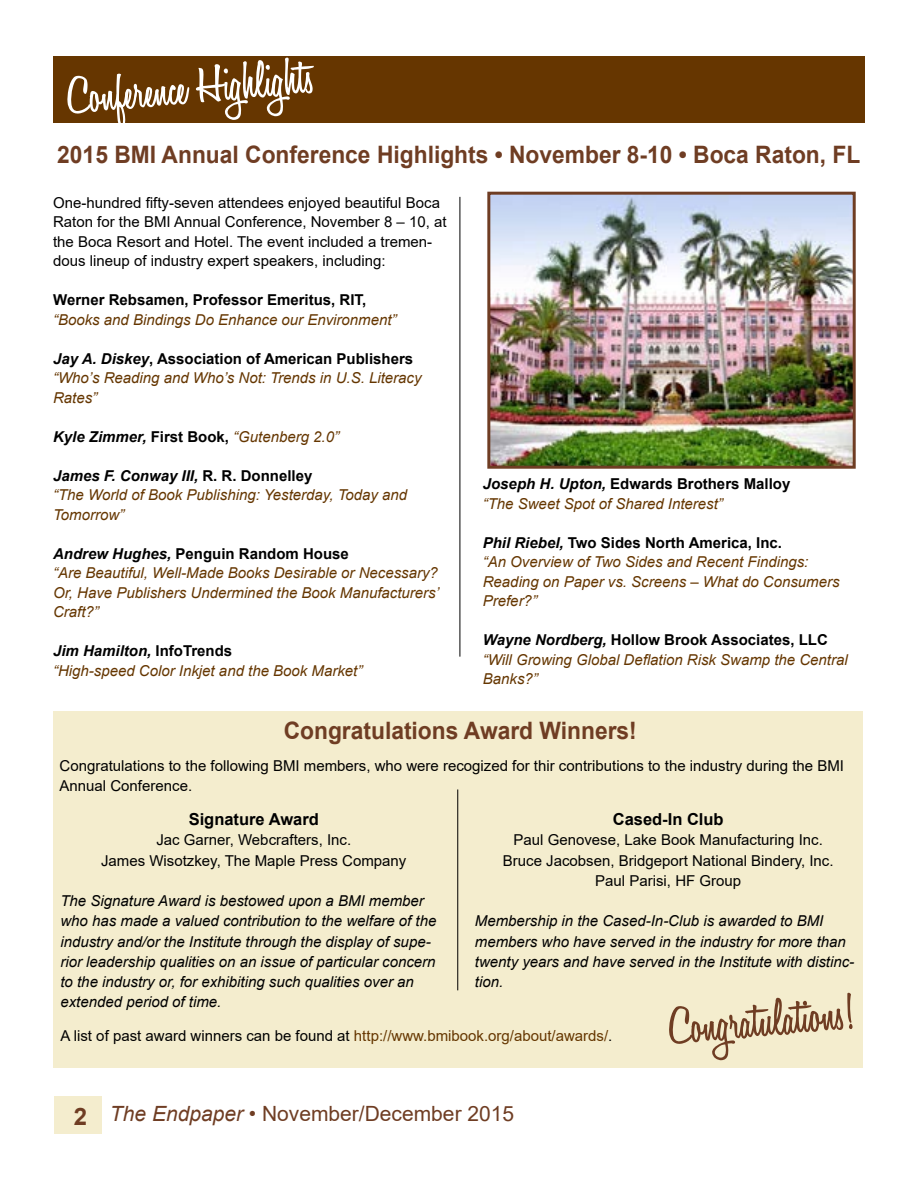
<style>
.page{position:relative;width:918px;height:1188px;background:#fff}
.page>*{position:absolute;margin:0;border:0;box-sizing:border-box;transform-origin:0 0}
.t1{font:600 54px "Honey Script";color:#fff}
.t2{font:600 54px "Honey Script";color:#6f3d23}
.t3{font:700 24px "Arial";color:#6f3d23;scale:.95 1}
.t4{font:21px "Arial";color:#6f3d23}
.t5{font:700 16.5px "Arial";color:#000}
.t6{font:italic 15px/19.5px "Arial";color:#653600}
.t7{font:15px/20.2px "Arial";color:#000}
.t8{font:italic 15px/20.2px "Arial";color:#000}
.t9{font:700 15px "Arial";color:#000}
.s1{font-weight:700;color:#000}
.s2{font-weight:700;font-style:normal;color:#000}
.s3{color:#653600}
.s4{font-weight:700;font-size:24px}
.s5{font-style:italic}
</style>
<div class="page">
<div style="left:54px;top:1096px;width:47px;height:38px;background:#f4edce"></div>
<div style="left:53px;top:56px;width:812px;height:67px;background:#663600"></div>
<div style="left:53px;top:712px;width:810px;height:356px;background:#f4edce"></div>
<hr style="left:460px;top:197px;width:1px;height:460px;background:#000">
<hr style="left:457px;top:789px;width:1px;height:201px;background:#000">
<img style="left:491px;top:196px;width:361px;height:269px">
<div style="left:487px;top:192px;width:369px;height:277px;border:3px solid #6f3d23"></div>
<h1 class="t1" style="left:64px;top:64px;width:248px;rotate:-5deg">Conference Highlights</h1>
<h2 class="t3" style="left:57px;top:137px;width:847px">2015 BMI Annual Conference Highlights • November 8-10 • Boca Raton, FL</h2>
<p class="t7" style="left:53px;top:193px;width:395px;line-height:19.5px">One-hundred fifty-seven attendees enjoyed beautiful Boca Raton for the BMI Annual Conference, November 8 – 10, at the Boca Resort and Hotel. The event included a tremen&shy;dous lineup of industry expert speakers, including:</p>
<p class="t9" style="left:53px;top:289px;width:315px">Werner Rebsamen, Professor Emeritus, RIT,</p>
<p class="t6" style="left:53px;top:310px;width:345px">“Books and Bindings Do Enhance our Environment”</p>
<p class="t6" style="left:53px;top:349px;width:370px"><span class="s1">Jay A. Diskey</span><span class="s2">, Association of American Publishers </span>“Who’s Reading and Who’s Not: Trends in U.S. Literacy<br>Rates”</p>
<p class="t6" style="left:53px;top:427px;width:287px"><span class="s1">Kyle Zimmer,</span> <span class="s2">First Book,</span> “Gutenberg 2.0”</p>
<p class="t6" style="left:53px;top:466px;width:356px"><span class="s1">James F. Conway III,</span> <span class="s2">R. R. Donnelley<br></span>“The World of Book Publishing: Yesterday, Today and<br>Tomorrow”</p>
<p class="t6" style="left:53px;top:544px;width:387px"><span class="s1">Andrew Hughes,</span> <span class="s2">Penguin Random House<br></span>“Are Beautiful, Well-Made Books Desirable or Necessary?<br>Or, Have Publishers Undermined the Book Manufacturers’ Craft?”</p>
<p class="t6" style="left:53px;top:641px;width:311px"><span class="s1">Jim Hamilton,</span> <span class="s2">InfoTrends<br></span>“High-speed Color Inkjet and the Book Market”</p>
<p class="t6" style="left:483px;top:475px;width:309px"><span class="s1">Joseph H. Upton,</span> <span class="s2">Edwards Brothers Malloy </span>“The Sweet Spot of Shared Interest”</p>
<p class="t6" style="left:483px;top:533px;width:358px"><span class="s1">Phil Riebel,</span> <span class="s2">Two Sides North America, Inc.<br></span>“An Overview of Two Sides and Recent Findings:<br>Reading on Paper vs. Screens – What do Consumers Prefer?”</p>
<p class="t6" style="left:483px;top:631px;width:366px"><span class="s1">Wayne Nordberg,</span> <span class="s2">Hollow Brook Associates, LLC </span>“Will Growing Global Deflation Risk Swamp the Central<br>Banks?”</p>
<h2 class="t3" style="left:284px;top:713px;width:373px">Congratulations Award Winners!</h2>
<p class="t7" style="left:60px;top:756px;width:786px">Congratulations to the following BMI members, who were recogized for thir contributions to the industry during the BMI<br>Annual Conference.</p>
<p class="t5" style="left:613px;top:808px;width:112px">Cased-In Club</p>
<p class="t7" style="left:503px;top:830px;width:332px;text-align:center">Paul Genovese, Lake Book Manufacturing Inc.<br>Bruce Jacobsen, Bridgeport National Bindery, Inc.<br>Paul Parisi, HF Group</p>
<p class="t8" style="left:475px;top:911px;width:381px">Membership in the Cased-In-Club is awarded to BMI members who have served in the industry for more than twenty years and have served in the Institute with distinc&shy;tion.</p>
<p class="t5" style="left:189px;top:808px;width:132px">Signature Award</p>
<p class="t7" style="left:101px;top:830px;width:307px;text-align:center">Jac Garner, Webcrafters, Inc.<br>James Wisotzkey, The Maple Press Company</p>
<p class="t8" style="left:60px;top:891px;width:378px">The Signature Award is bestowed upon a BMI member who has made a valued contribution to the welfare of the industry and/or the Institute through the display of supe&shy;rior leadership qualities on an issue of particular concern to the industry or, for exhibiting such qualities over an extended period of time.</p>
<h1 class="t2" style="left:666px;top:995px;width:186px;rotate:-5deg">Congratulations!</h1>
<p class="t7" style="left:60px;top:1026px;width:553px">A list of past award winners can be found at <span class="s3">http://www.bmibook.org/about/awards/</span>.</p>
<h3 class="t4" style="left:74px;top:1099px;width:442px"><span class="s4">2</span> <span class="s5">The Endpaper</span> • November/December 2015</h3>
</div>
